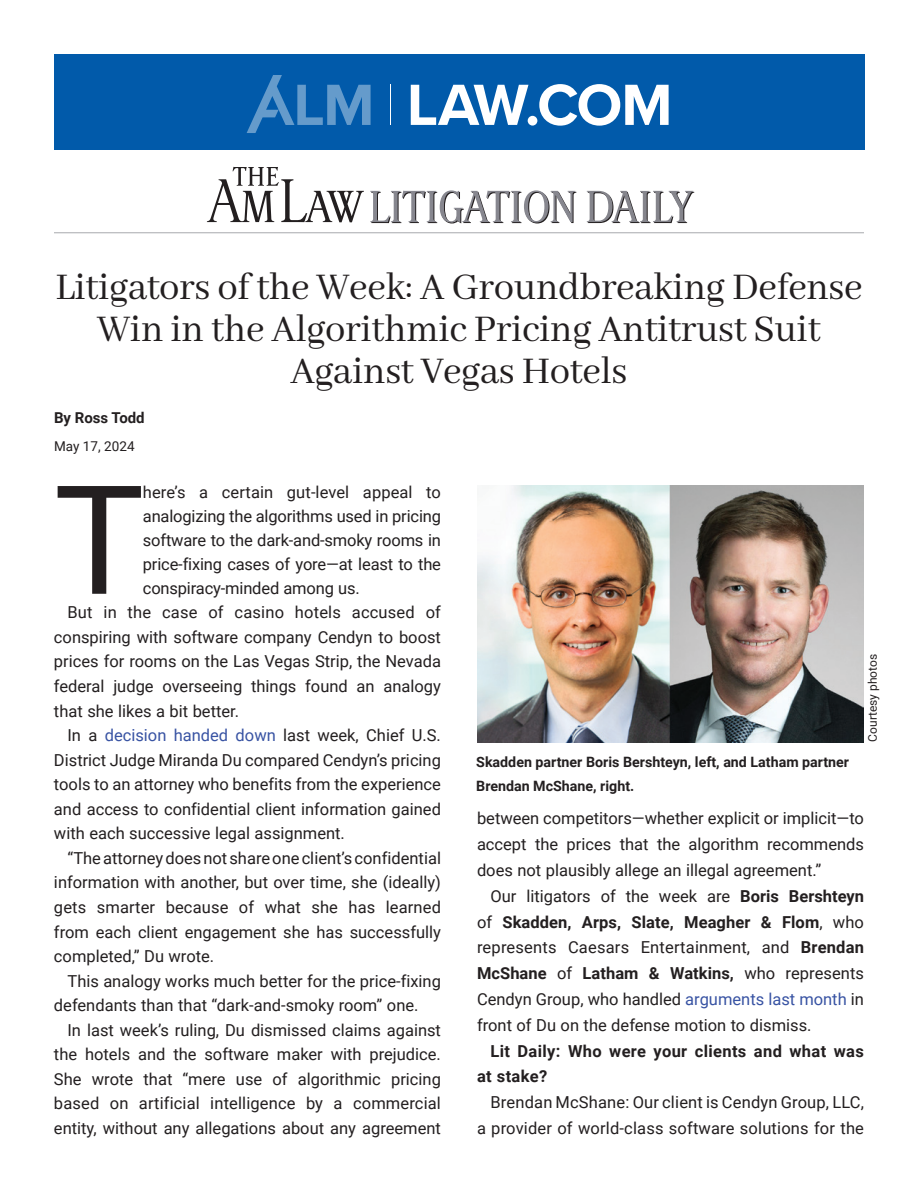
<style>
.page{position:relative;width:918px;height:1188px;background:#fff}
.page>*{position:absolute;margin:0;border:0;box-sizing:border-box;transform-origin:0 0}
.t1{font:151.5px "Roboto";color:#231f20}
.t2{font:42px/42px "Abhaya Libre";letter-spacing:-.01em;color:#231f20;text-align:center}
.t3{font:16.5px/25.8px "Roboto";color:#231f20;text-align:justify}
.t4{font:700 16.5px/25.8px "Roboto";letter-spacing:.02em;color:#231f20}
.t5{font:700 15px "Roboto";color:#231f20}
.t6{font:700 14.25px/24.6px "Roboto";color:#231f20}
.t7{font:13.5px "Roboto";letter-spacing:.005em;color:#231f20}
.t8{font:12px "Roboto";color:#231f20}
.s1{color:#3853a3}
.s2{font-weight:700}
</style>
<div class="page">
<div style="left:54px;top:55px;width:810px;height:95px;background:#015aaa"></div>
<hr style="left:391px;top:85px;width:1px;height:40px;background:#fff">
<svg style="left:247px;top:76px;width:124px;height:57px"></svg>
<svg style="left:411px;top:85px;width:117px;height:40px"></svg>
<div style="left:528px;top:116px;width:9px;height:10px;background:#fff;border-radius:50%"></div>
<svg style="left:539px;top:84px;width:130px;height:42px"></svg>
<hr style="left:54px;top:233px;width:810px;height:1px;background:#a8a9ad">
<img style="left:477px;top:486px;width:387px;height:257px">
<svg style="left:370px;top:190px;width:206px;height:33px"></svg>
<svg style="left:587px;top:191px;width:107px;height:32px"></svg>
<svg style="left:207px;top:167px;width:157px;height:55px"></svg>
<h2 class="t2" style="left:55px;top:267px;width:809px">Litigators of the Week: A Groundbreaking Defense<br>Win in the Algorithmic Pricing Antitrust Suit<br>Against Vegas Hotels</h2>
<p class="t5" style="left:54px;top:407px;width:92px">By Ross Todd</p>
<p class="t7" style="left:54px;top:436px;width:82px">May 17, 2024</p>
<h1 class="t1" style="left:54px;top:434px;width:92px">T</h1>
<p class="t3" style="left:143px;top:478px;width:300px">here’s a certain gut-level appeal to</p>
<p class="t3" style="left:143px;top:502px;width:300px">analogizing the algorithms used in pricing</p>
<p class="t3" style="left:143px;top:526px;width:300px">software to the dark-and-smoky rooms in</p>
<p class="t3" style="left:143px;top:550px;width:300px">price-fixing cases of yore—at least to the</p>
<p class="t3" style="left:143px;top:574px;width:218px">conspiracy-minded among us.</p>
<p class="t3" style="left:67px;top:599px;width:375px">But in the case of casino hotels accused of</p>
<p class="t3" style="left:54px;top:624px;width:388px">conspiring with software company Cendyn to boost</p>
<p class="t3" style="left:54px;top:648px;width:388px">prices for rooms on the Las Vegas Strip, the Nevada</p>
<p class="t3" style="left:54px;top:673px;width:389px">federal judge overseeing things found an analogy</p>
<p class="t3" style="left:54px;top:697px;width:187px">that she likes a bit better.</p>
<p class="t3" style="left:67px;top:722px;width:375px">In a <span class="s1">decision handed down</span> last week, Chief U.S.</p>
<p class="t3" style="left:54px;top:746px;width:389px">District Judge Miranda Du compared Cendyn’s pricing</p>
<p class="t3" style="left:54px;top:771px;width:389px">tools to an attorney who benefits from the experience</p>
<p class="t3" style="left:54px;top:795px;width:389px">and access to confidential client information gained</p>
<p class="t3" style="left:54px;top:820px;width:292px">with each successive legal assignment.</p>
<p class="t3" style="left:67px;top:845px;width:375px">“The attorney does not share one client’s confidential</p>
<p class="t3" style="left:54px;top:869px;width:389px">information with another, but over time, she (ideally)</p>
<p class="t3" style="left:54px;top:894px;width:389px">gets smarter because of what she has learned</p>
<p class="t3" style="left:54px;top:918px;width:389px">from each client engagement she has successfully</p>
<p class="t3" style="left:54px;top:943px;width:162px">completed,” Du wrote.</p>
<p class="t3" style="left:67px;top:967px;width:375px">This analogy works much better for the price-fixing</p>
<p class="t3" style="left:54px;top:992px;width:366px">defendants than that “dark-and-smoky room” one.</p>
<p class="t3" style="left:67px;top:1016px;width:375px">In last week’s ruling, Du dismissed claims against</p>
<p class="t3" style="left:54px;top:1041px;width:388px">the hotels and the software maker with prejudice.</p>
<p class="t3" style="left:54px;top:1065px;width:389px">She wrote that “mere use of algorithmic pricing</p>
<p class="t3" style="left:54px;top:1090px;width:388px">based on artificial intelligence by a commercial</p>
<p class="t3" style="left:54px;top:1115px;width:389px">entity, without any allegations about any agreement</p>
<p class="t6" style="left:476px;top:749px;width:374px">Skadden partner Boris Bershteyn, left, and Latham partner<br>Brendan McShane, right.</p>
<p class="t8" style="left:864px;top:742px;width:89px;rotate:-90deg">Courtesy photos</p>
<p class="t3" style="left:477px;top:805px;width:388px">between competitors—whether explicit or implicit—to accept the prices that the algorithm recommends does not plausibly allege an illegal agreement.”</p>
<p class="t3" style="left:477px;top:882px;width:389px;text-indent:13px">Our litigators of the week are <span class="s2">Boris Bershteyn </span>of <span class="s2">Skadden, Arps, Slate, Meagher &amp; Flom</span>, who represents Caesars Entertainment, and <span class="s2">Brendan McShane</span> of <span class="s2">Latham &amp; Watkins,</span> who represents Cendyn Group, who handled <span class="s1">arguments last month</span> in front of Du on the defense motion to dismiss.</p>
<p class="t4" style="left:477px;top:1037px;width:388px;text-indent:13px">Lit Daily: Who were your clients and what was at stake?</p>
<p class="t3" style="left:477px;top:1089px;width:389px;text-align:right">Brendan McShane: Our client is Cendyn Group, LLC,<br>a provider of world-class software solutions for the</p>
</div>
